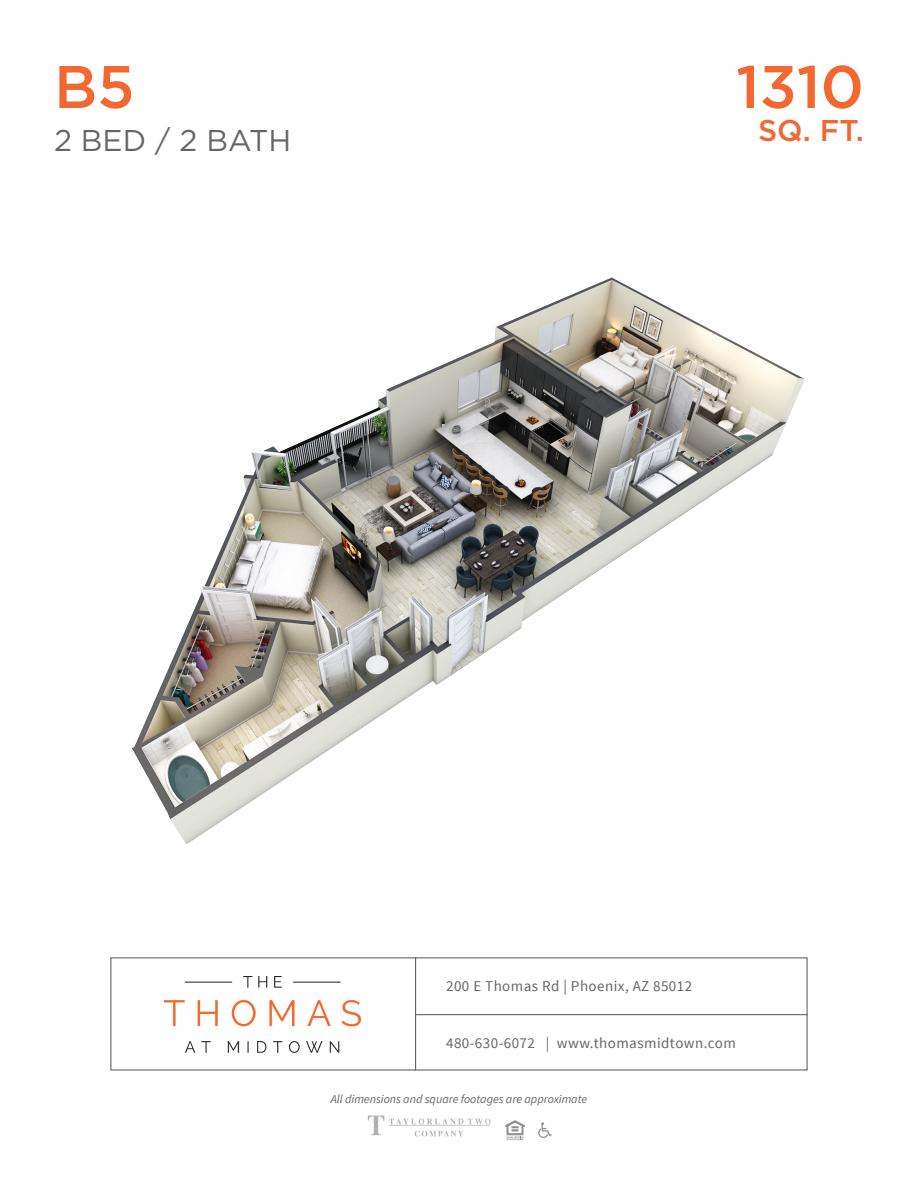
<style>
.page{position:relative;width:918px;height:1188px;background:#fff}
.page>*{position:absolute;margin:0;border:0;box-sizing:border-box;transform-origin:0 0}
.Sq_Ft_-_NUMBER{font:500 60px "Gotham HTF";color:#f26830}
.NAME_Sans_Serif{font:500 60px "Gotham HTF";color:#f26830}
.Floorplan_Details{font:30px "Gotham HTF";color:#656666}
.Sq_Ft-_Text{font:500 30px "Gotham HTF";color:#f26830}
.t1{font:15px "Source Sans Pro";letter-spacing:.03em;color:#656666}
.t2{font:italic 12px "Source Sans Pro";color:#656666}
</style>
<div class="page">
<div style="left:110px;top:957px;width:698px;height:114px;border:1px solid #656666"></div>
<hr style="left:415px;top:957px;width:1px;height:114px;background:#656666">
<hr style="left:416px;top:1014px;width:392px;height:1px;background:#656666">
<svg style="left:538px;top:1122px;width:14px;height:16px"></svg>
<svg style="left:505px;top:1120px;width:20px;height:20px"></svg>
<img style="left:164px;top:977px;width:197px;height:75px">
<img style="left:368px;top:1115px;width:123px;height:21px">
<img style="left:132px;top:278px;width:673px;height:566px">
<p class="NAME_Sans_Serif" style="left:54px;top:53px;width:82px">B5</p>
<p class="Sq_Ft_-_NUMBER" style="left:736px;top:53px;width:130px">1310</p>
<p class="Sq_Ft-_Text" style="left:758px;top:114px;width:107px">SQ. FT.</p>
<p class="Floorplan_Details" style="left:54px;top:123px;width:239px">2 BED / 2 BATH</p>
<p class="t1" style="left:446px;top:977px;width:248px">200 E Thomas Rd | Phoenix, AZ 85012</p>
<p class="t1" style="left:446px;top:1033px;width:291px">480-630-6072 | www.thomasmidtown.com</p>
<p class="t2" style="left:331px;top:1091px;width:258px">All dimensions and square footages are approximate</p>
</div>
